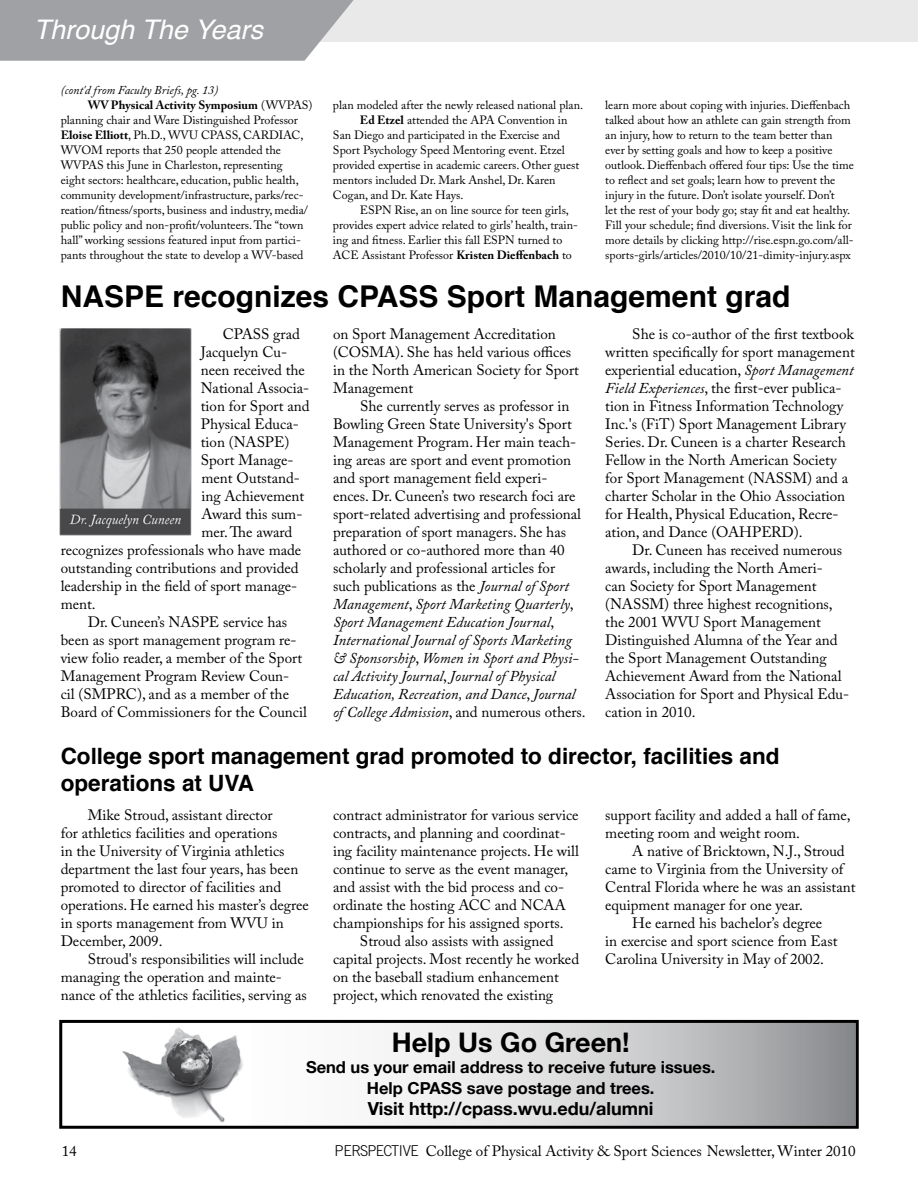
<style>
.page{position:relative;width:918px;height:1188px;background:#fff}
.page>*{position:absolute;margin:0;border:0;box-sizing:border-box;transform-origin:0 0}
.t1{font:700 30px "Helvetica";color:#000}
.t2{font:italic 27px "Helvetica";color:#fff}
.t3{font:700 27px "Helvetica Neue";color:#000}
.t4{font:700 22.5px/27px "Helvetica";color:#000}
.t5{font:700 18px "Helvetica Neue";color:#000}
.t6{font:700 16.5px/21px "Helvetica Neue";color:#000;text-align:center}
.t7{font:15px/18px "Adobe Caslon Pro";color:#000}
.t8{font:12px/15px "Adobe Caslon Pro";color:#000}
.t9{font:700 12px "Adobe Caslon Pro";color:#000}
.t10{font:italic 12px "Adobe Caslon Pro";color:#000}
.s1{font-weight:400}
.s2{font-weight:700}
.s3{font-style:italic}
.s4{font-family:"Trade Gothic";font-weight:300}
</style>
<div class="page">
<div style="left:0;top:0;width:918px;height:42px;background:#e9e9ea"></div>
<svg style="left:0;top:0;width:354px;height:61px;background:#a5a7aa"></svg>
<svg style="left:395px;top:1024px;width:460px;height:101px;background:#c9cacb"></svg>
<img style="left:122px;top:1027px;width:121px;height:96px">
<div style="left:59px;top:1020px;width:800px;height:109px;border:3px solid #000"></div>
<img style="left:59px;top:328px;width:133px;height:208px">
<h2 class="t2" style="left:34px;top:8px;width:231px">Through The Years</h2>
<p class="t10" style="left:61px;top:83px;width:159px">(cont'd from Faculty Briefs, pg. 13)</p>
<p class="t9" style="left:88px;top:98px;width:226px">WV Physical Activity Symposium <span class="s1">(WVPAS)</span></p>
<p class="t8" style="left:61px;top:112px;width:239px">planning chair and Ware Distinguished Professor</p>
<p class="t8" style="left:61px;top:127px;width:244px"><span class="s2">Eloise Elliott</span>, Ph.D., WVU CPASS, CARDIAC,</p>
<p class="t8" style="left:61px;top:142px;width:222px">WVOM reports that 250 people attended the</p>
<p class="t8" style="left:61px;top:157px;width:223px">WVPAS this June in Charleston, representing</p>
<p class="t8" style="left:61px;top:172px;width:240px">eight sectors: healthcare, education, public health,</p>
<p class="t8" style="left:61px;top:187px;width:244px">community development/infrastructure, parks/rec-</p>
<p class="t8" style="left:61px;top:202px;width:249px">reation/fitness/sports, business and industry, media/</p>
<p class="t8" style="left:61px;top:217px;width:244px">public policy and non-profit/volunteers. The “town</p>
<p class="t8" style="left:61px;top:232px;width:242px">hall” working sessions featured input from partici-</p>
<p class="t8" style="left:61px;top:247px;width:244px">pants throughout the state to develop a WV-based</p>
<p class="t8" style="left:333px;top:97px;width:252px">plan modeled after the newly released national plan.</p>
<p class="t8" style="left:360px;top:112px;width:209px"><span class="s2">Ed Etzel</span> attended the APA Convention in</p>
<p class="t8" style="left:333px;top:127px;width:229px">San Diego and participated in the Exercise and</p>
<p class="t8" style="left:333px;top:142px;width:234px">Sport Psychology Speed Mentoring event. Etzel</p>
<p class="t8" style="left:333px;top:157px;width:248px">provided expertise in academic careers. Other guest</p>
<p class="t8" style="left:333px;top:172px;width:224px">mentors included Dr. Mark Anshel, Dr. Karen</p>
<p class="t8" style="left:333px;top:187px;width:132px">Cogan, and Dr. Kate Hays.</p>
<p class="t8" style="left:360px;top:202px;width:211px">ESPN Rise, an on line source for teen girls,</p>
<p class="t8" style="left:333px;top:217px;width:246px">provides expert advice related to girls’ health, train-</p>
<p class="t8" style="left:333px;top:232px;width:231px">ing and fitness. Earlier this fall ESPN turned to</p>
<p class="t8" style="left:333px;top:247px;width:240px">ACE Assistant Professor <span class="s2">Kristen Dieffenbach</span> to</p>
<p class="t8" style="left:605px;top:97px;width:250px">learn more about coping with injuries. Dieffenbach talked about how an athlete can gain strength from an injury, how to return to the team better than ever by setting goals and how to keep a positive outlook. Dieffenbach offered four tips: Use the time to reflect and set goals; learn how to prevent the injury in the future. Don’t isolate yourself. Don’t<br>let the rest of your body go; stay fit and eat healthy.<br>Fill your schedule; find diversions. Visit the link for more details by clicking http://rise.espn.go.com/all&shy;sports-girls/articles/2010/10/21-dimity-injury.aspx</p>
<h1 class="t1" style="left:61px;top:269px;width:731px">NASPE recognizes CPASS Sport Management grad</h1>
<p class="t7" style="left:223px;top:325px;width:79px">CPASS grad</p>
<p class="t7" style="left:201px;top:343px;width:88px">Jacquelyn Cu-</p>
<p class="t7" style="left:201px;top:361px;width:106px">neen received the</p>
<p class="t7" style="left:201px;top:379px;width:110px">National Associa-</p>
<p class="t7" style="left:201px;top:397px;width:110px">tion for Sport and</p>
<p class="t7" style="left:201px;top:415px;width:100px">Physical Educa-</p>
<p class="t7" style="left:201px;top:433px;width:90px">tion (NASPE)</p>
<p class="t7" style="left:201px;top:451px;width:94px">Sport Manage-</p>
<p class="t7" style="left:201px;top:469px;width:100px">ment Outstand-</p>
<p class="t7" style="left:201px;top:487px;width:104px">ing Achievement</p>
<p class="t7" style="left:201px;top:505px;width:103px">Award this sum-</p>
<p class="t7" style="left:201px;top:523px;width:92px">mer. The award</p>
<p class="t7" style="left:61px;top:541px;width:242px">recognizes professionals who have made</p>
<p class="t7" style="left:61px;top:559px;width:240px">outstanding contributions and provided</p>
<p class="t7" style="left:61px;top:577px;width:238px">leadership in the field of sport manage-</p>
<p class="t7" style="left:61px;top:595px;width:37px">ment.</p>
<p class="t7" style="left:88px;top:613px;width:201px">Dr. Cuneen’s NASPE service has</p>
<p class="t7" style="left:61px;top:631px;width:237px">been as sport management program re-</p>
<p class="t7" style="left:61px;top:649px;width:243px">view folio reader, a member of the Sport</p>
<p class="t7" style="left:61px;top:667px;width:230px">Management Program Review Coun-</p>
<p class="t7" style="left:61px;top:685px;width:230px">cil (SMPRC), and as a member of the</p>
<p class="t7" style="left:61px;top:703px;width:248px">Board of Commissioners for the Council</p>
<p class="t7" style="left:333px;top:325px;width:248px">on Sport Management Accreditation (COSMA). She has held various offices in the North American Society for Sport<br>Management</p>
<p class="t7" style="left:333px;top:397px;width:254px;text-indent:27px">She currently serves as professor in Bowling Green State University's Sport Management Program. Her main teach&shy;ing areas are sport and event promotion and sport management field experi&shy;ences. Dr. Cuneen’s two research foci are sport-related advertising and professional preparation of sport managers. She has authored or co-authored more than 40 scholarly and professional articles for such publications as the <span class="s3">Journal of Sport Management</span>, <span class="s3">Sport Marketing Quarterly</span>, <span class="s3">Sport Management Education Journal</span>, <span class="s3">International Journal of Sports Marketing &amp; Sponsorship</span>, <span class="s3">Women in Sport and Physi&shy;cal Activity Journal</span>, <span class="s3">Journal of Physical Education, Recreation, and Dance</span>, <span class="s3">Journal of College Admission</span>, and numerous others.</p>
<p class="t7" style="left:605px;top:325px;width:251px;text-indent:27px">She is co-author of the first textbook written specifically for sport management experiential education, <span class="s3">Sport Management Field Experiences</span>, the first-ever publica&shy;tion in Fitness Information Technology Inc.'s (FiT) Sport Management Library Series. Dr. Cuneen is a charter Research Fellow in the North American Society for Sport Management (NASSM) and a charter Scholar in the Ohio Association for Health, Physical Education, Recre&shy;ation, and Dance (OAHPERD).</p>
<p class="t7" style="left:605px;top:541px;width:245px;text-indent:27px">Dr. Cuneen has received numerous awards, including the North Ameri-<br>can Society for Sport Management (NASSM) three highest recognitions, the 2001 WVU Sport Management Distinguished Alumna of the Year and the Sport Management Outstanding Achievement Award from the National Association for Sport and Physical Edu&shy;cation in 2010.</p>
<h3 class="t4" style="left:61px;top:741px;width:720px">College sport management grad promoted to director, facilities and operations at UVA</h3>
<p class="t7" style="left:61px;top:806px;width:250px;text-indent:27px">Mike Stroud, assistant director<br>for athletics facilities and operations<br>in the University of Virginia athletics department the last four years, has been promoted to director of facilities and operations. He earned his master’s degree in sports management from WVU in December, 2009.</p>
<p class="t7" style="left:61px;top:950px;width:248px;text-indent:27px">Stroud's responsibilities will include managing the operation and mainte&shy;nance of the athletics facilities, serving as</p>
<p class="t7" style="left:333px;top:806px;width:247px">contract administrator for various service</p>
<p class="t7" style="left:333px;top:824px;width:234px">contracts, and planning and coordinat-</p>
<p class="t7" style="left:333px;top:842px;width:247px">ing facility maintenance projects. He will</p>
<p class="t7" style="left:333px;top:860px;width:237px">continue to serve as the event manager,</p>
<p class="t7" style="left:333px;top:878px;width:233px">and assist with the bid process and co-</p>
<p class="t7" style="left:333px;top:896px;width:234px">ordinate the hosting ACC and NCAA</p>
<p class="t7" style="left:333px;top:914px;width:232px">championships for his assigned sports.</p>
<p class="t7" style="left:360px;top:932px;width:195px">Stroud also assists with assigned</p>
<p class="t7" style="left:333px;top:950px;width:248px">capital projects. Most recently he worked</p>
<p class="t7" style="left:333px;top:968px;width:227px">on the baseball stadium enhancement</p>
<p class="t7" style="left:333px;top:986px;width:222px">project, which renovated the existing</p>
<p class="t7" style="left:605px;top:806px;width:247px">support facility and added a hall of fame, meeting room and weight room.</p>
<p class="t7" style="left:632px;top:842px;width:214px">A native of Bricktown, N.J., Stroud</p>
<p class="t7" style="left:605px;top:860px;width:240px">came to Virginia from the University of</p>
<p class="t7" style="left:605px;top:878px;width:252px">Central Florida where he was an assistant</p>
<p class="t7" style="left:605px;top:896px;width:199px">equipment manager for one year.</p>
<p class="t7" style="left:632px;top:914px;width:191px">He earned his bachelor’s degree</p>
<p class="t7" style="left:605px;top:932px;width:234px">in exercise and sport science from East</p>
<p class="t7" style="left:605px;top:950px;width:220px">Carolina University in May of 2002.</p>
<h2 class="t3" style="left:392px;top:1025px;width:240px">Help Us Go Green!</h2>
<p class="t6" style="left:306px;top:1056px;width:411px">Send us your email address to receive future issues.<br>Help CPASS save postage and trees.</p>
<p class="t5" style="left:368px;top:1097px;width:287px">Visit http://cpass.wvu.edu/alumni</p>
<p class="t7" style="left:62px;top:1141px;width:16px">14</p>
<p class="t7" style="left:334px;top:1141px;width:523px"><span class="s4">PERSPECTIVE</span> College of Physical Activity &amp; Sport Sciences Newsletter, Winter 2010</p>
</div>
